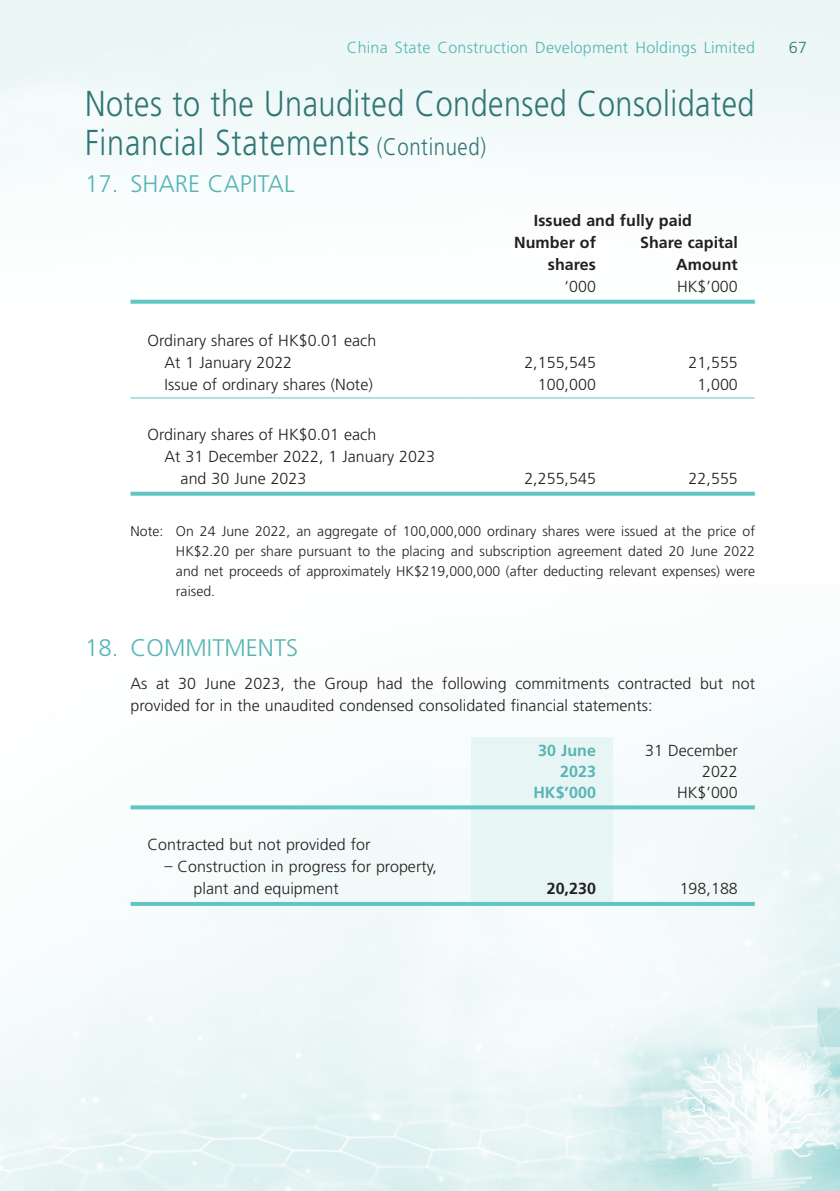
<style>
.page{position:relative;width:840px;height:1191px;background:#fff}
.page>*{position:absolute;margin:0;border:0;box-sizing:border-box;transform-origin:0 0}
.t1{font:300 36px/38.8px "Frutiger LT Std";letter-spacing:.015em;color:#317676;scale:.85 1}
.t2{font:300 24px "Frutiger LT Std";letter-spacing:.005em;color:#56b5b4}
.t3{font:300 16px/22px "Frutiger LT Std";letter-spacing:.005em;color:#231f20}
.t4{font:700 16px/22px "Frutiger LT Std";letter-spacing:.005em;color:#231f20;text-align:right}
.t5{font:300 16px "Frutiger LT Std";letter-spacing:.015em;color:#56b5b4}
.t6{font:700 16px/20.8px "Frutiger LT Std";letter-spacing:.005em;color:#56b5b4;text-align:right}
.t7{font:300 16px "Frutiger LT Std";color:#317676}
.t8{font:300 14px/20px "Frutiger LT Std";letter-spacing:.005em;color:#231f20;text-align:justify}
.s1{font-size:24px}
</style>
<div class="page">
<svg style="left:130px;top:300px;width:341px;height:4px"></svg>
<svg style="left:471px;top:300px;width:141px;height:4px"></svg>
<svg style="left:612px;top:300px;width:142px;height:4px"></svg>
<hr style="left:130px;top:397px;width:341px;height:1px;background:#60c6c4">
<hr style="left:471px;top:397px;width:141px;height:1px;background:#60c6c4">
<hr style="left:612px;top:397px;width:142px;height:1px;background:#60c6c4">
<svg style="left:130px;top:492px;width:341px;height:4px"></svg>
<svg style="left:471px;top:492px;width:141px;height:4px"></svg>
<svg style="left:612px;top:492px;width:142px;height:4px"></svg>
<div style="left:471px;top:737px;width:141px;height:165px;background:#e7f5f4"></div>
<svg style="left:130px;top:805px;width:341px;height:4px"></svg>
<svg style="left:471px;top:805px;width:141px;height:4px"></svg>
<svg style="left:612px;top:805px;width:142px;height:4px"></svg>
<hr style="left:130px;top:902px;width:341px;height:4px;background:#60c6c4">
<hr style="left:471px;top:902px;width:141px;height:4px;background:#60c6c4">
<hr style="left:612px;top:902px;width:142px;height:4px;background:#60c6c4">
<p class="t5" style="left:346px;top:39px;width:409px">China State Construction Development Holdings Limited</p>
<p class="t7" style="left:788px;top:38px;width:20px">67</p>
<h1 class="t1" style="left:85px;top:85px;width:788px">Notes to the Unaudited Condensed Consolidated<br>Financial Statements <span class="s1">(Continued)</span></h1>
<h2 class="t2" style="left:85px;top:170px;width:211px">17. SHARE CAPITAL</h2>
<p class="t4" style="left:533px;top:209px;width:159px">Issued and fully paid</p>
<p class="t4" style="left:514px;top:231px;width:83px">Number of</p>
<p class="t4" style="left:547px;top:253px;width:49px">shares</p>
<p class="t4" style="left:639px;top:231px;width:99px">Share capital<br>Amount</p>
<p class="t3" style="left:164px;top:329px;width:213px;text-indent:-17px">Ordinary shares of HK$0.01 each<br>At 1 January 2022</p>
<p class="t3" style="left:564px;top:276px;width:33px">‘000</p>
<p class="t3" style="left:676px;top:276px;width:62px">HK$’000</p>
<p class="t3" style="left:524px;top:351px;width:73px">2,155,545</p>
<p class="t3" style="left:688px;top:351px;width:51px">21,555</p>
<p class="t3" style="left:164px;top:373px;width:210px">Issue of ordinary shares (Note)</p>
<p class="t3" style="left:537px;top:373px;width:60px">100,000</p>
<p class="t3" style="left:697px;top:373px;width:42px">1,000</p>
<p class="t3" style="left:147px;top:424px;width:230px">Ordinary shares of HK$0.01 each</p>
<p class="t3" style="left:164px;top:446px;width:272px">At 31 December 2022, 1 January 2023</p>
<p class="t3" style="left:180px;top:468px;width:127px">and 30 June 2023</p>
<p class="t3" style="left:524px;top:468px;width:73px">2,255,545</p>
<p class="t3" style="left:688px;top:468px;width:51px">22,555</p>
<p class="t8" style="left:176px;top:521px;width:580px;text-indent:-45px">Note: On 24 June 2022, an aggregate of 100,000,000 ordinary shares were issued at the price of HK$2.20 per share pursuant to the placing and subscription agreement dated 20 June 2022 and net proceeds of approximately HK$219,000,000 (after deducting relevant expenses) were raised.</p>
<h2 class="t2" style="left:85px;top:634px;width:214px">18. COMMITMENTS</h2>
<p class="t3" style="left:130px;top:673px;width:625px">As at 30 June 2023, the Group had the following commitments contracted but not provided for in the unaudited condensed consolidated financial statements:</p>
<p class="t6" style="left:538px;top:740px;width:59px">30 June<br>2023</p>
<p class="t3" style="left:645px;top:740px;width:94px;line-height:20.8px;text-align:right">31 December<br>2022</p>
<p class="t6" style="left:533px;top:781px;width:64px">HK$’000</p>
<p class="t3" style="left:676px;top:781px;width:62px">HK$’000</p>
<p class="t3" style="left:147px;top:834px;width:224px">Contracted but not provided for</p>
<p class="t3" style="left:193px;top:856px;width:245px;text-indent:-29px">– Construction in progress for property, plant and equipment</p>
<p class="t4" style="left:546px;top:877px;width:51px">20,230</p>
<p class="t3" style="left:679px;top:878px;width:60px">198,188</p>
</div>
